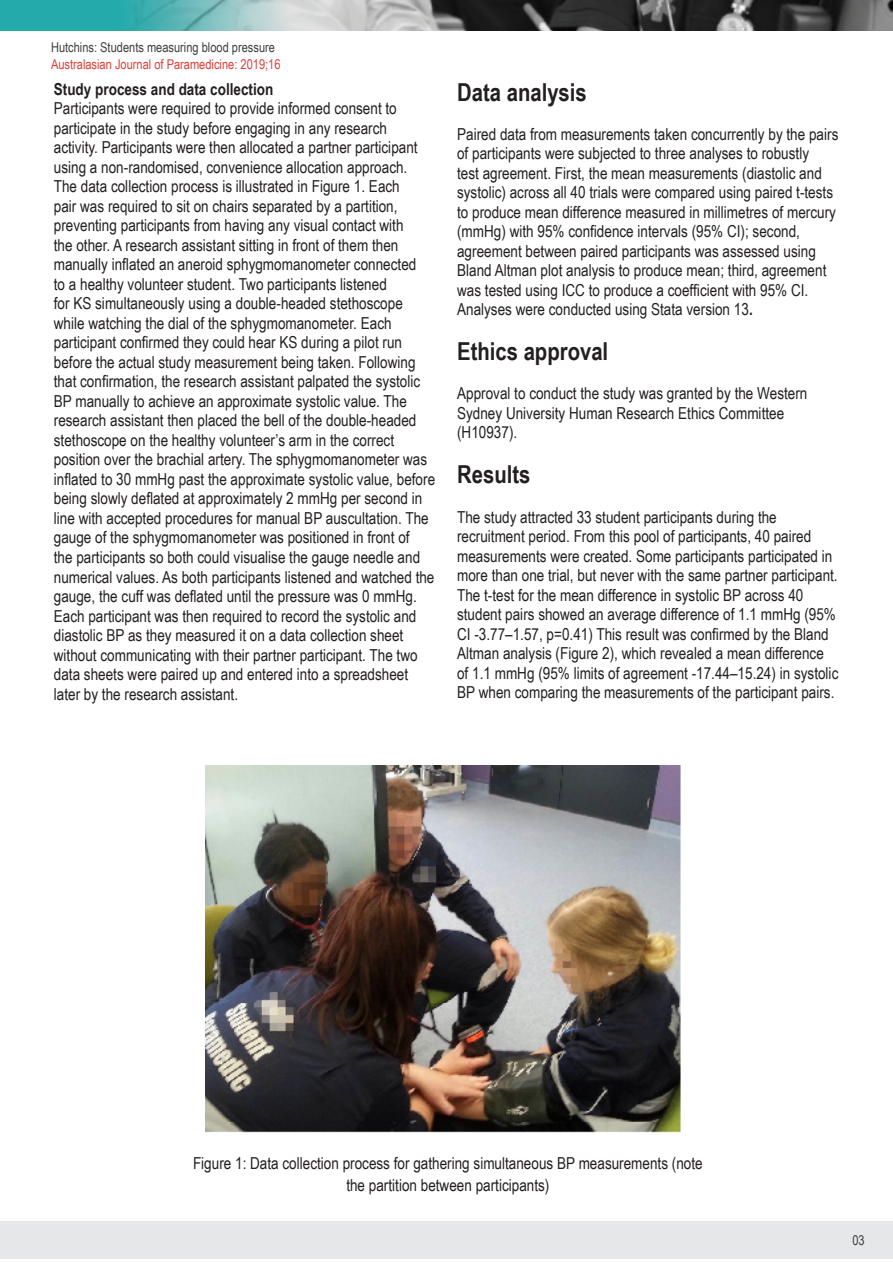
<style>
.page{position:relative;width:893px;height:1263px;background:#fff}
.page>*{position:absolute;margin:0;border:0;box-sizing:border-box;transform-origin:0 0}
.t1{font:700 24.75px "Arial Narrow";color:#231f20}
.Paragraph_Style_1{font:16.5px/19.5px "Arial Narrow";color:#231f20}
.t2{font:700 16.5px "Arial Narrow";color:#231f20}
.t3{font:13.5px "Arial Narrow";color:#3e3e3f}
.t4{font:13.5px "Arial Narrow";color:#dc3e36}
.s1{font-weight:700}
</style>
<div class="page">
<div style="left:0;top:1221px;width:893px;height:38px;background:#e6e7e9"></div>
<div style="left:0;top:0;width:893px;height:30px;background:#23abac"></div>
<img style="left:128px;top:0;width:765px;height:30px">
<img style="left:206px;top:765px;width:475px;height:368px">
<p class="t3" style="left:51px;top:38px;width:225px">Hutchins: Students measuring blood pressure</p>
<p class="t4" style="left:51px;top:54px;width:231px">Australasian Journal of Paramedicine: 2019;16</p>
<p class="t2" style="left:54px;top:77px;width:221px">Study process and data collection</p>
<p class="Paragraph_Style_1" style="left:54px;top:98px;width:383px">Participants were required to provide informed consent to participate in the study before engaging in any research activity. Participants were then allocated a partner participant using a non-randomised, convenience allocation approach.<br>The data collection process is illustrated in Figure 1. Each<br>pair was required to sit on chairs separated by a partition, preventing participants from having any visual contact with<br>the other. A research assistant sitting in front of them then manually inflated an aneroid sphygmomanometer connected<br>to a healthy volunteer student. Two participants listened<br>for KS simultaneously using a double-headed stethoscope while watching the dial of the sphygmomanometer. Each participant confirmed they could hear KS during a pilot run before the actual study measurement being taken. Following that confirmation, the research assistant palpated the systolic BP manually to achieve an approximate systolic value. The research assistant then placed the bell of the double-headed stethoscope on the healthy volunteer’s arm in the correct position over the brachial artery. The sphygmomanometer was inflated to 30 mmHg past the approximate systolic value, before being slowly deflated at approximately 2 mmHg per second in line with accepted procedures for manual BP auscultation. The gauge of the sphygmomanometer was positioned in front of<br>the participants so both could visualise the gauge needle and numerical values. As both participants listened and watched the gauge, the cuff was deflated until the pressure was 0 mmHg.<br>Each participant was then required to record the systolic and diastolic BP as they measured it on a data collection sheet without communicating with their partner participant. The two data sheets were paired up and entered into a spreadsheet later by the research assistant.</p>
<p class="t1" style="left:457px;top:73px;width:131px">Data analysis</p>
<p class="Paragraph_Style_1" style="left:457px;top:124px;width:383px">Paired data from measurements taken concurrently by the pairs of participants were subjected to three analyses to robustly<br>test agreement. First, the mean measurements (diastolic and systolic) across all 40 trials were compared using paired t-tests to produce mean difference measured in millimetres of mercury (mmHg) with 95% confidence intervals (95% CI); second, agreement between paired participants was assessed using Bland Altman plot analysis to produce mean; third, agreement was tested using ICC to produce a coefficient with 95% CI.<br>Analyses were conducted using Stata version 13<span class="s1">.</span></p>
<p class="t1" style="left:457px;top:333px;width:153px">Ethics approval</p>
<p class="Paragraph_Style_1" style="left:457px;top:383px;width:352px">Approval to conduct the study was granted by the Western<br>Sydney University Human Research Ethics Committee (H10937).</p>
<p class="t1" style="left:457px;top:456px;width:75px">Results</p>
<p class="Paragraph_Style_1" style="left:457px;top:506px;width:382px">The study attracted 33 student participants during the recruitment period. From this pool of participants, 40 paired measurements were created. Some participants participated in more than one trial, but never with the same partner participant.</p>
<p class="Paragraph_Style_1" style="left:457px;top:584px;width:383px">The t-test for the mean difference in systolic BP across 40 student pairs showed an average difference of 1.1 mmHg (95% CI -3.77–1.57, p=0.41) This result was confirmed by the Bland Altman analysis (Figure 2), which revealed a mean difference of 1.1 mmHg (95% limits of agreement -17.44–15.24) in systolic BP when comparing the measurements of the participant pairs.</p>
<p class="Paragraph_Style_1" style="left:193px;top:1151px;width:511px;line-height:22px;text-align:center">Figure 1: Data collection process for gathering simultaneous BP measurements (note the partition between participants)</p>
<p class="t3" style="left:852px;top:1230px;width:14px">03</p>
</div>
